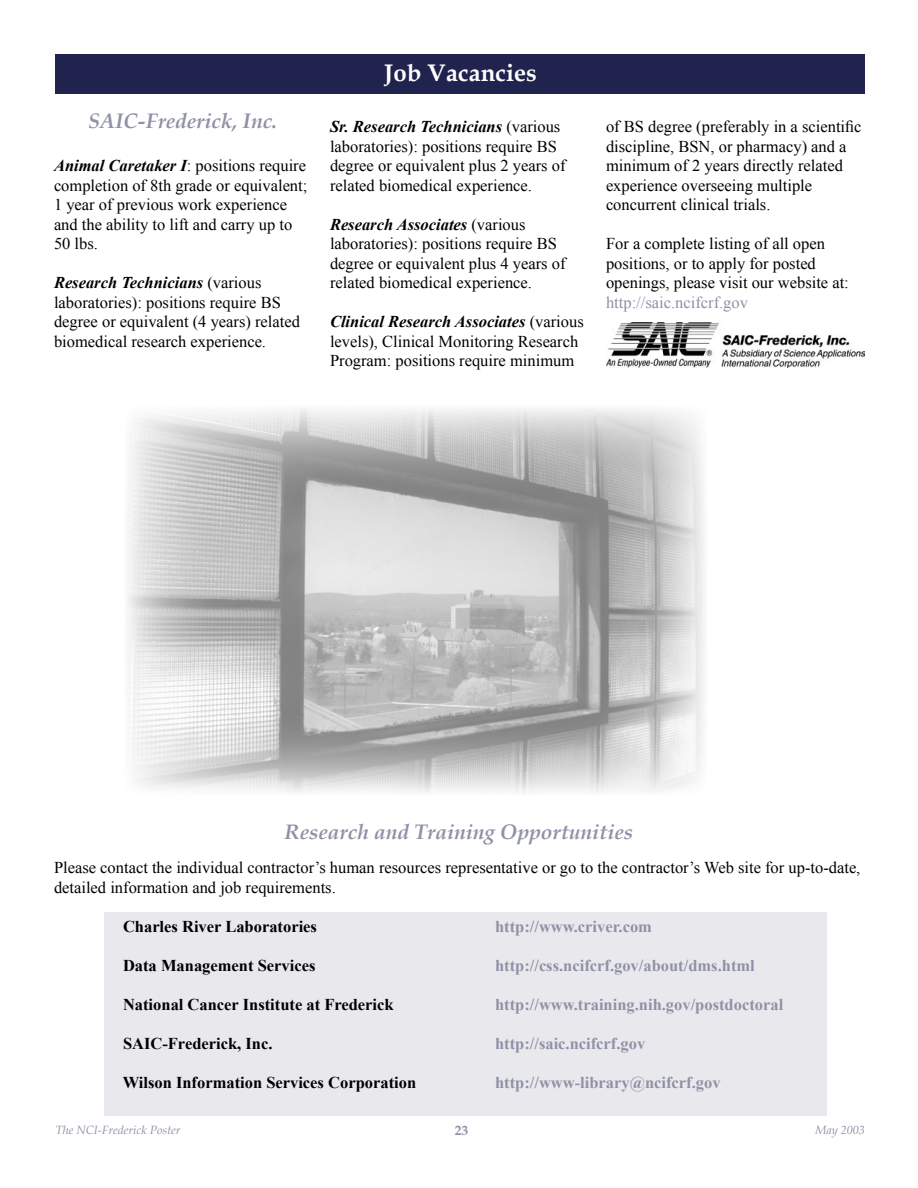
<style>
.page{position:relative;width:918px;height:1188px;background:#fff}
.page>*{position:absolute;margin:0;border:0;box-sizing:border-box;transform-origin:0 0}
._16pt_White_Heading{font:700 24px "Book Antiqua";color:#fff}
._14pt_Subhead{font:italic 700 21px "Book Antiqua";color:#8f91a6}
.Main_Text{font:16.5px/19.5px "Times New Roman";color:#000}
.Main_Text-2{font:700 16.5px "Times New Roman";color:#8f91a6}
.Main_Text-3{font:700 16.5px "Times New Roman";color:#000}
.Page_Number{font:700 13.5px "Book Antiqua";color:#8f91a6}
.Bottom_Left{font:italic 12px "Book Antiqua";color:#8f91a6}
.Bottom_Right{font:italic 12px "Book Antiqua";color:#8f91a6}
.s1{font-weight:700;font-style:italic}
.s2{color:#8f91a6}
</style>
<div class="page">
<img style="left:128px;top:409px;width:576px;height:384px">
<div style="left:104px;top:913px;width:723px;height:203px;background:#e9e9ed"></div>
<div style="left:55px;top:54px;width:810px;height:40px;background:#1f234d"></div>
<img style="left:606px;top:323px;width:258px;height:45px">
<p class="_14pt_Subhead" style="left:89px;top:106px;width:190px">SAIC-Frederick, Inc.</p>
<p class="Main_Text" style="left:54px;top:155px;width:255px"><span class="s1">Animal Caretaker I</span>: positions require completion of 8th grade or equivalent;<br>1 year of previous work experience and the ability to lift and carry up to<br>50 lbs.</p>
<p class="Main_Text" style="left:54px;top:272px;width:248px"><span class="s1">Research Technicians</span> (various laboratories): positions require BS degree or equivalent (4 years) related biomedical research experience.</p>
<p class="_16pt_White_Heading" style="left:384px;top:57px;width:154px">Job Vacancies</p>
<p class="Main_Text" style="left:330px;top:116px;width:237px"><span class="s1">Sr. Research Technicians</span> (various laboratories): positions require BS degree or equivalent plus 2 years of related biomedical experience.</p>
<p class="Main_Text" style="left:330px;top:214px;width:237px"><span class="s1">Research Associates</span> (various laboratories): positions require BS degree or equivalent plus 4 years of related biomedical experience.</p>
<p class="Main_Text" style="left:330px;top:311px;width:255px"><span class="s1">Clinical Research Associates</span> (various levels), Clinical Monitoring Research<br>Program: positions require minimum</p>
<p class="Main_Text" style="left:606px;top:116px;width:257px">of BS degree (preferably in a scientific discipline, BSN, or pharmacy) and a minimum of 2 years directly related experience overseeing multiple concurrent clinical trials.</p>
<p class="Main_Text" style="left:606px;top:233px;width:244px">For a complete listing of all open positions, or to apply for posted openings, please visit our website at: <span class="s2">http://saic.ncifcrf.gov</span></p>
<p class="_14pt_Subhead" style="left:285px;top:817px;width:350px">Research and Training Opportunities</p>
<p class="Main_Text" style="left:54px;top:857px;width:808px">Please contact the individual contractor’s human resources representative or go to the contractor’s Web site for up-to-date, detailed information and job requirements.</p>
<p class="Main_Text-3" style="left:123px;top:915px;width:196px">Charles River Laboratories</p>
<p class="Main_Text-2" style="left:495px;top:915px;width:159px">http://www.criver.com</p>
<p class="Main_Text-3" style="left:123px;top:954px;width:194px">Data Management Services</p>
<p class="Main_Text-2" style="left:495px;top:954px;width:261px">http://css.ncifcrf.gov/about/dms.html</p>
<p class="Main_Text-3" style="left:123px;top:993px;width:272px">National Cancer Institute at Frederick</p>
<p class="Main_Text-2" style="left:495px;top:993px;width:290px">http://www.training.nih.gov/postdoctoral</p>
<p class="Main_Text-3" style="left:123px;top:1032px;width:151px">SAIC-Frederick, Inc.</p>
<p class="Main_Text-2" style="left:495px;top:1032px;width:152px">http://saic.ncifcrf.gov</p>
<p class="Main_Text-3" style="left:123px;top:1071px;width:295px">Wilson Information Services Corporation</p>
<p class="Main_Text-2" style="left:495px;top:1071px;width:227px">http://www-library@ncifcrf.gov</p>
<p class="Bottom_Left" style="left:56px;top:1122px;width:126px">The NCI-Frederick Poster</p>
<p class="Page_Number" style="left:455px;top:1122px;width:15px">23</p>
<p class="Bottom_Right" style="left:815px;top:1122px;width:51px">May 2003</p>
</div>
